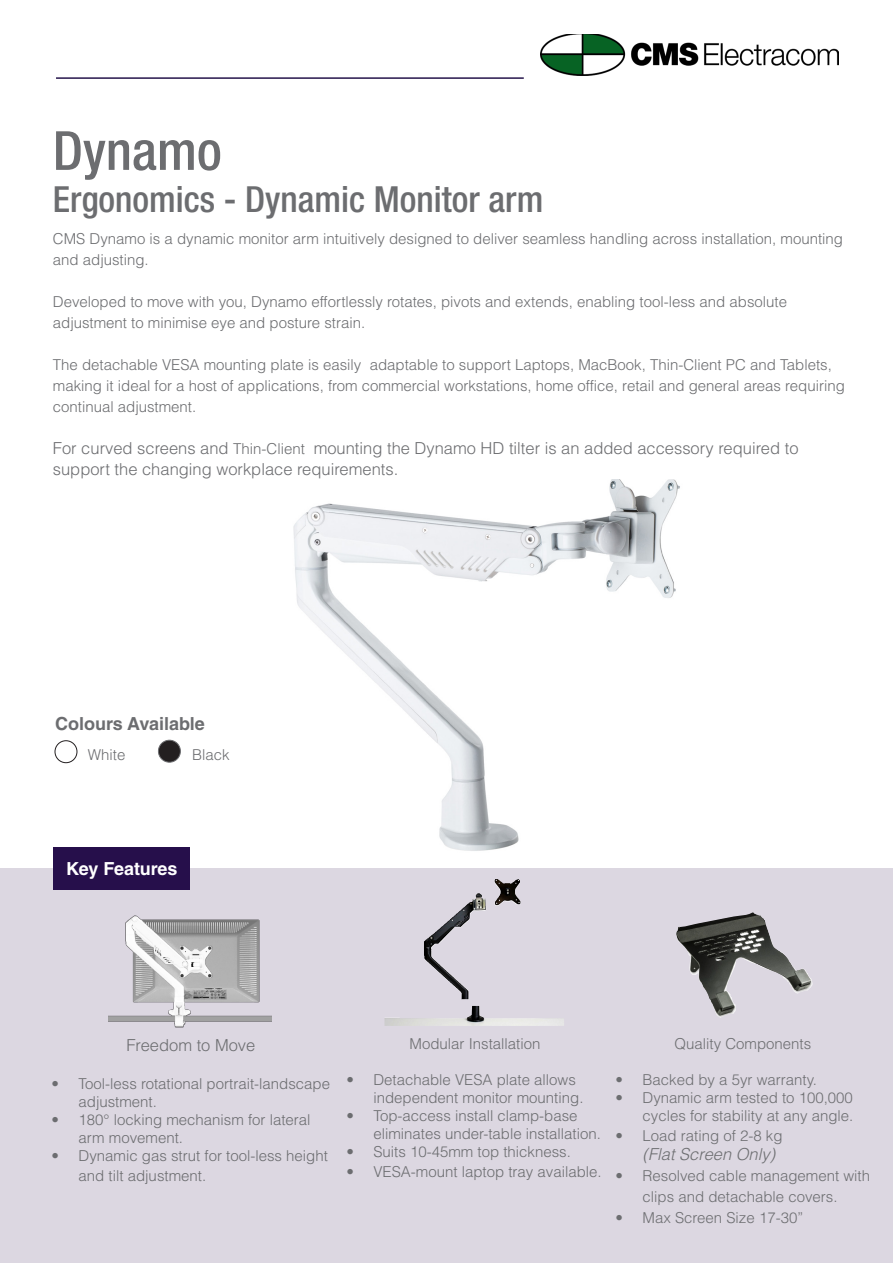
<style>
.page{position:relative;width:893px;height:1263px;background:#fff}
.page>*{position:absolute;margin:0;border:0;box-sizing:border-box;transform-origin:0 0}
.Heading_1{font:500 condensed 54px "Helvetica Neue LT Std";color:#6c6d70}
.Heading_2{font:500 condensed 36px "Helvetica Neue LT Std";color:#6c6d70}
.t1{font:700 18px "Helvetica LT Std";letter-spacing:.04em;color:#25154b}
.Sub_Heading_12pt{font:700 18px "Helvetica LT Std";color:#6c6d70}
.Key_Features_Heading{font:700 18px "Helvetica LT Std";letter-spacing:-.015em;color:#fff}
.t2{font:300 16.5px/21px "Helvetica LT Std";color:#6c6d70}
.t3{font:italic 300 16.5px "Helvetica LT Std";color:#6d6e71}
.Body_Text_10pt{font:300 15px/21px "Helvetica LT Std";color:#6c6d70}
.t4{font:300 15px/18px "Helvetica LT Std";color:#6d6e71;text-align:right}
.s1{font-size:15px}
</style>
<div class="page">
<img style="left:540px;top:35px;width:299px;height:40px">
<hr style="left:56px;top:77px;width:468px;height:2px;background:#25154b">
<img style="left:293px;top:480px;width:387px;height:371px">
<div style="left:55px;top:740px;width:22px;height:23px;border:1px solid #231f20;border-radius:50%"></div>
<div style="left:158px;top:740px;width:22px;height:22px;background:#231f20;border-radius:50%"></div>
<div style="left:158px;top:740px;width:23px;height:22px;border:1px solid #6c6d70;border-radius:50%"></div>
<div style="left:0;top:868px;width:893px;height:395px;background:#dcd7e1"></div>
<div style="left:54px;top:847px;width:136px;height:42px;background:#260f4b"></div>
<img style="left:108px;top:915px;width:163px;height:113px">
<img style="left:384px;top:893px;width:180px;height:133px">
<img style="left:676px;top:912px;width:137px;height:106px">
<p class="Heading_1" style="left:53px;top:118px;width:170px">Dynamo</p>
<p class="Heading_2" style="left:53px;top:178px;width:492px">Ergonomics - Dynamic Monitor arm</p>
<p class="Body_Text_10pt" style="left:53px;top:228px;width:792px">CMS Dynamo is a dynamic monitor arm intuitively designed to deliver seamless handling across installation, mounting and adjusting.</p>
<p class="Body_Text_10pt" style="left:53px;top:291px;width:736px">Developed to move with you, Dynamo effortlessly rotates, pivots and extends, enabling tool-less and absolute adjustment to minimise eye and posture strain.</p>
<p class="Body_Text_10pt" style="left:53px;top:354px;width:793px">The detachable VESA mounting plate is easily adaptable to support Laptops, MacBook, Thin-Client PC and Tablets, making it ideal for a host of applications, from commercial workstations, home office, retail and general areas requiring continual adjustment.</p>
<p class="t2" style="left:53px;top:438px;width:747px">For curved screens and <span class="s1">Thin-Client</span> mounting the Dynamo HD tilter is an added accessory required to support the changing workplace requirements.</p>
<p class="Sub_Heading_12pt" style="left:55px;top:712px;width:151px">Colours Available</p>
<p class="Body_Text_10pt" style="left:88px;top:744px;width:39px">White</p>
<p class="Body_Text_10pt" style="left:192px;top:744px;width:39px">Black</p>
<p class="Key_Features_Heading" style="left:66px;top:857px;width:113px">Key Features</p>
<p class="t2" style="left:126px;top:1035px;width:130px">Freedom to Move</p>
<p class="Body_Text_10pt" style="left:79px;top:1074px;width:253px;line-height:18px;text-indent:-27px">• Tool-less rotational portrait-landscape adjustment.</p>
<p class="Body_Text_10pt" style="left:79px;top:1110px;width:233px;line-height:18px;text-indent:-27px">• 180° locking mechanism for lateral arm movement.</p>
<p class="Body_Text_10pt" style="left:79px;top:1146px;width:251px;line-height:19.8px;text-indent:-27px">• Dynamic gas strut for tool-less height and tilt adjustment.</p>
<p class="Body_Text_10pt" style="left:410px;top:1033px;width:132px">Modular Installation</p>
<p class="Body_Text_10pt" style="left:373px;top:1071px;width:212px;line-height:18px;text-indent:-27px">• Detachable VESA plate allows independent monitor mounting.</p>
<p class="Body_Text_10pt" style="left:373px;top:1107px;width:229px;line-height:18px;text-indent:-27px">• Top-access install clamp-base eliminates under-table installation.</p>
<p class="Body_Text_10pt" style="left:346px;top:1141px;width:226px">• Suits 10-45mm top thickness.</p>
<p class="Body_Text_10pt" style="left:346px;top:1161px;width:257px">• VESA-mount laptop tray available.</p>
<p class="t4" style="left:674px;top:1034px;width:138px">Quality Components</p>
<p class="t4" style="left:616px;top:1070px;width:203px">• Backed by a 5yr warranty.</p>
<p class="t4" style="left:616px;top:1088px;width:239px">• Dynamic arm tested to 100,000 cycles for stability at any angle.</p>
<p class="t4" style="left:616px;top:1126px;width:169px">• Load rating of 2-8 kg</p>
<p class="t3" style="left:643px;top:1144px;width:134px">(Flat Screen Only)</p>
<p class="t4" style="left:616px;top:1165px;width:256px;line-height:21px;text-align:center">• Resolved cable management with clips and detachable covers.</p>
<p class="t4" style="left:616px;top:1209px;width:189px">• Max Screen Size 17-30”</p>
<p class="t1" style="left:655px;top:1181px;width:196px">www.cmselectra.com</p>
</div>
